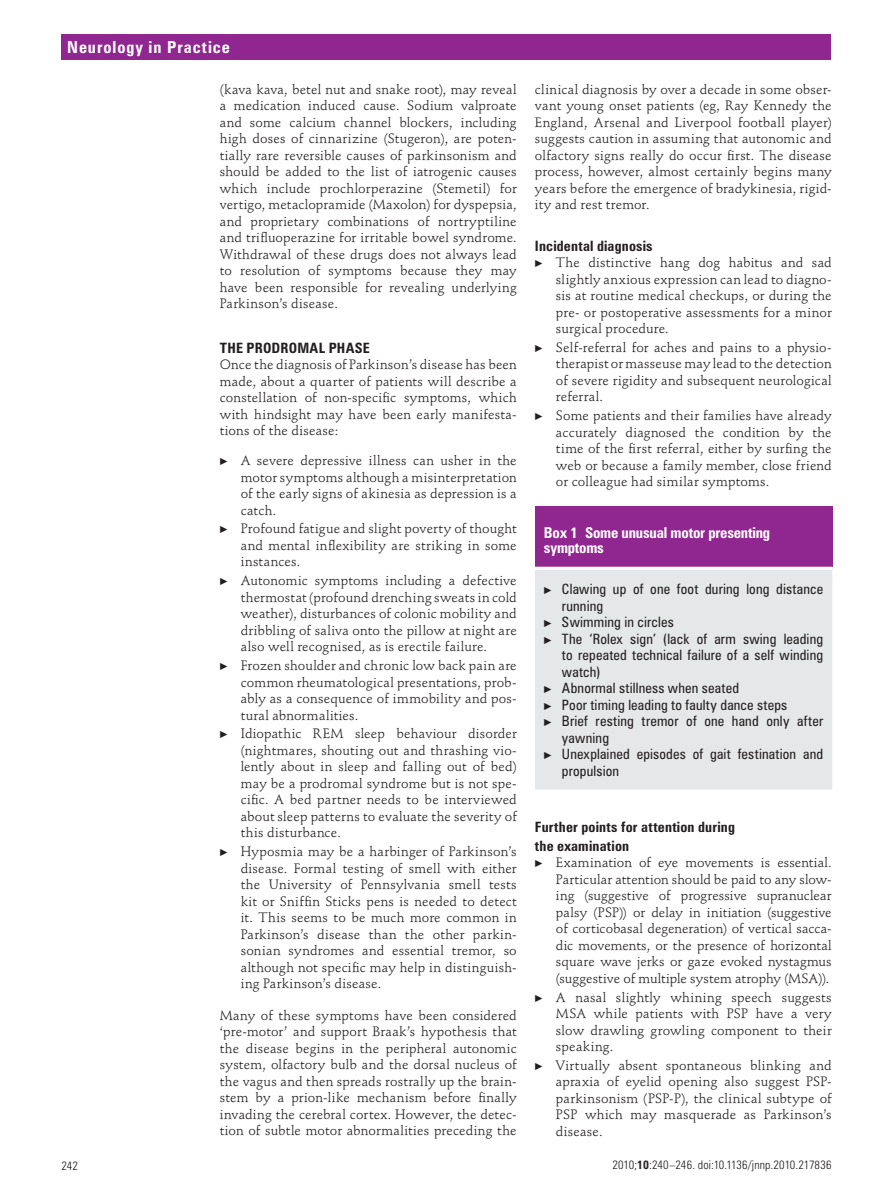
<style>
.page{position:relative;width:893px;height:1191px;background:#fff}
.page>*{position:absolute;margin:0;border:0;box-sizing:border-box;transform-origin:0 0}
.t1{font:700 condensed 16.5px "Zurich BT";letter-spacing:.055em;color:#fff}
.t2{font:700 condensed 15px/15.8px "Zurich BT";letter-spacing:-.015em;color:#fff}
.t3{font:condensed 14.25px "Zurich BT";letter-spacing:.01em;color:#231f20}
.t4{font:700 condensed 14.25px/18.8px "Zurich BT";letter-spacing:.01em;color:#231f20}
.t5{font:13.5px/16.5px "Stempel Schneidler Std";letter-spacing:.015em;color:#231f20;text-align:justify}
.t6{font:300 condensed 12px "Zurich BT";letter-spacing:.005em;color:#231f20}
.s1{font-weight:700}
</style>
<div class="page">
<div style="left:61px;top:34px;width:770px;height:25px;background:#90268f"></div>
<div style="left:535px;top:506px;width:297px;height:61px;background:#90268f"></div>
<div style="left:535px;top:570px;width:297px;height:219px;background:#e6e7e9"></div>
<p class="t1" style="left:67px;top:41px;width:164px">Neurology in Practice</p>
<p class="t5" style="left:220px;top:82px;width:299px">(kava kava, betel nut and snake root), may reveal a medication induced cause. Sodium valproate and some calcium channel blockers, including high doses of cinnarizine (Stugeron), are poten&shy;tially rare reversible causes of parkinsonism and should be added to the list of iatrogenic causes which include prochlorperazine (Stemetil) for vertigo, metaclopramide (Maxolon) for dyspepsia, and proprietary combinations of nortryptiline and trifluoperazine for irritable bowel syndrome.<br>Withdrawal of these drugs does not always lead to resolution of symptoms because they may have been responsible for revealing underlying Parkinson’s disease.</p>
<p class="t4" style="left:220px;top:339px;width:152px">THE PRODROMAL PHASE</p>
<p class="t5" style="left:220px;top:357px;width:299px">Once the diagnosis of Parkinson’s disease has been made, about a quarter of patients will describe a constellation of non-specific symptoms, which with hindsight may have been early manifesta&shy;tions of the disease:</p>
<p class="t5" style="left:241px;top:453px;width:277px;text-indent:-21px">▶ A severe depressive illness can usher in the motor symptoms although a misinterpretation of the early signs of akinesia as depression is a catch.</p>
<p class="t5" style="left:241px;top:522px;width:278px;text-indent:-21px">▶ Profound fatigue and slight poverty of thought and mental inflexibility are striking in some instances.</p>
<p class="t5" style="left:241px;top:573px;width:278px;text-indent:-21px">▶ Autonomic symptoms including a defective thermostat (profound drenching sweats in cold weather), disturbances of colonic mobility and dribbling of saliva onto the pillow at night are also well recognised, as is erectile failure.</p>
<p class="t5" style="left:241px;top:658px;width:277px;text-indent:-21px">▶ Frozen shoulder and chronic low back pain are common rheumatological presentations, prob&shy;ably as a consequence of immobility and pos&shy;tural abnormalities.</p>
<p class="t5" style="left:241px;top:726px;width:278px;text-indent:-21px">▶ Idiopathic REM sleep behaviour disorder (nightmares, shouting out and thrashing vio&shy;lently about in sleep and falling out of bed) may be a prodromal syndrome but is not spe&shy;cific. A bed partner needs to be interviewed about sleep patterns to evaluate the severity of this disturbance.</p>
<p class="t5" style="left:241px;top:844px;width:278px;text-indent:-21px">▶ Hyposmia may be a harbinger of Parkinson’s disease. Formal testing of smell with either the University of Pennsylvania smell tests kit or Sniffin Sticks pens is needed to detect it. This seems to be much more common in Parkinson’s disease than the other parkin&shy;sonian syndromes and essential tremor, so although not specific may help in distinguish&shy;ing Parkinson’s disease.</p>
<p class="t5" style="left:220px;top:1008px;width:299px">Many of these symptoms have been considered ‘pre-motor’ and support Braak’s hypothesis that the disease begins in the peripheral autonomic system, olfactory bulb and the dorsal nucleus of the vagus and then spreads rostrally up the brain&shy;stem by a prion-like mechanism before finally invading the cerebral cortex. However, the detec&shy;tion of subtle motor abnormalities preceding the</p>
<p class="t5" style="left:535px;top:82px;width:298px">clinical diagnosis by over a decade in some obser&shy;vant young onset patients (eg, Ray Kennedy the England, Arsenal and Liverpool football player) suggests caution in assuming that autonomic and olfactory signs really do occur first. The disease process, however, almost certainly begins many years before the emergence of bradykinesia, rigid&shy;ity and rest tremor.</p>
<p class="t4" style="left:535px;top:237px;width:119px">Incidental diagnosis</p>
<p class="t5" style="left:556px;top:256px;width:277px;text-indent:-21px">▶ The distinctive hang dog habitus and sad slightly anxious expression can lead to diagno&shy;sis at routine medical checkups, or during the pre- or postoperative assessments for a minor surgical procedure.</p>
<p class="t5" style="left:556px;top:340px;width:277px;text-indent:-21px">▶ Self-referral for aches and pains to a physio&shy;therapist or masseuse may lead to the detection of severe rigidity and subsequent neurological referral.</p>
<p class="t5" style="left:556px;top:409px;width:277px;text-indent:-21px">▶ Some patients and their families have already accurately diagnosed the condition by the time of the first referral, either by surfing the web or because a family member, close friend or colleague had similar symptoms.</p>
<p class="t2" style="left:544px;top:525px;width:228px">Box 1 Some unusual motor presenting symptoms</p>
<p class="t3" style="left:544px;top:584px;width:281px">▶ Clawing up of one foot during long distance</p>
<p class="t3" style="left:562px;top:600px;width:43px">running</p>
<p class="t3" style="left:544px;top:617px;width:131px">▶ Swimming in circles</p>
<p class="t3" style="left:544px;top:633px;width:281px">▶ The ‘Rolex sign’ (lack of arm swing leading</p>
<p class="t3" style="left:562px;top:650px;width:263px">to repeated technical failure of a self winding</p>
<p class="t3" style="left:562px;top:666px;width:40px">watch)</p>
<p class="t3" style="left:544px;top:683px;width:197px">▶ Abnormal stillness when seated</p>
<p class="t3" style="left:544px;top:699px;width:245px">▶ Poor timing leading to faulty dance steps</p>
<p class="t3" style="left:544px;top:716px;width:281px">▶ Brief resting tremor of one hand only after</p>
<p class="t3" style="left:562px;top:732px;width:49px">yawning</p>
<p class="t3" style="left:544px;top:749px;width:281px">▶ Unexplained episodes of gait festination and</p>
<p class="t3" style="left:562px;top:765px;width:59px">propulsion</p>
<p class="t4" style="left:535px;top:819px;width:202px">Further points for attention during the examination</p>
<p class="t5" style="left:556px;top:856px;width:277px;text-indent:-21px">▶ Examination of eye movements is essential.<br>Particular attention should be paid to any slow&shy;ing (suggestive of progressive supranuclear palsy (PSP)) or delay in initiation (suggestive of corticobasal degeneration) of vertical sacca&shy;dic movements, or the presence of horizontal square wave jerks or gaze evoked nystagmus (suggestive of multiple system atrophy (MSA)).</p>
<p class="t5" style="left:556px;top:990px;width:277px;text-indent:-21px">▶ A nasal slightly whining speech suggests MSA while patients with PSP have a very slow drawling growling component to their speaking.</p>
<p class="t5" style="left:556px;top:1058px;width:277px;text-indent:-21px">▶ Virtually absent spontaneous blinking and apraxia of eyelid opening also suggest PSP&shy;parkinsonism (PSP-P), the clinical subtype of PSP which may masquerade as Parkinson’s disease.</p>
<p class="t6" style="left:61px;top:1161px;width:18px">242</p>
<p class="t6" style="left:612px;top:1160px;width:221px">2010;<span class="s1">10</span>:240–246. doi:10.1136/jnnp.2010.217836</p>
</div>
